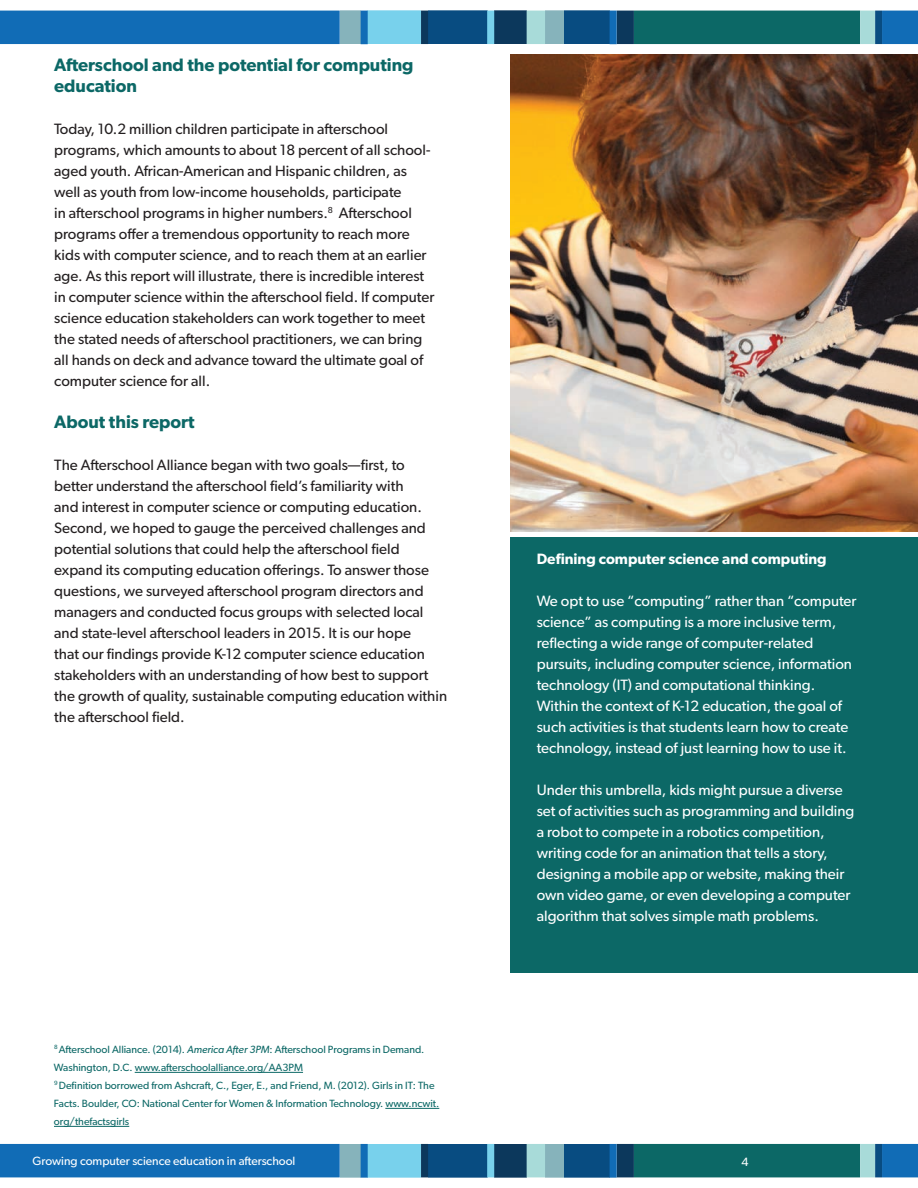
<style>
.page{position:relative;width:918px;height:1188px;background:#fff}
.page>*{position:absolute;margin:0;border:0;box-sizing:border-box;transform-origin:0 0}
.t1{font:600 18px/21px "Gibson";color:#0c6866}
.t2{font:15px/21px "Gibson";color:#231f20}
.t3{font:15px/21px "Gibson";color:#fff}
.t4{font:600 15px "Gibson";color:#fff}
.t5{font:12px "Gibson";color:#fff}
.t6{font:10.5px/18px "Gibson";color:#0c6866}
.s1{font-style:italic}
</style>
<div class="page">
<svg style="left:0;top:10px;width:918px;height:45px"></svg>
<svg style="left:0;top:1143px;width:918px;height:35px;background:#29779f"></svg>
<div style="left:511px;top:538px;width:407px;height:435px;background:#0c6866"></div>
<hr style="left:135px;top:1072px;width:168px;height:1px;background:#0c6866">
<hr style="left:385px;top:1108px;width:54px;height:1px;background:#0c6866">
<hr style="left:54px;top:1126px;width:75px;height:1px;background:#0c6866">
<img style="left:511px;top:55px;width:407px;height:476px">
<p class="t1" style="left:54px;top:54px;width:361px">Afterschool and the potential for computing education</p>
<p class="t2" style="left:54px;top:118px;width:382px">Today, 10.2 million children participate in afterschool programs, which amounts to about 18 percent of all school&shy;aged youth. African-American and Hispanic children, as well as youth from low-income households, participate<br>in afterschool programs in higher numbers.<sup>8</sup> Afterschool programs offer a tremendous opportunity to reach more kids with computer science, and to reach them at an earlier age. As this report will illustrate, there is incredible interest in computer science within the afterschool field. If computer science education stakeholders can work together to meet the stated needs of afterschool practitioners, we can bring all hands on deck and advance toward the ultimate goal of computer science for all.</p>
<p class="t1" style="left:54px;top:411px;width:142px">About this report</p>
<p class="t2" style="left:54px;top:454px;width:394px">The Afterschool Alliance began with two goals—first, to better understand the afterschool field’s familiarity with<br>and interest in computer science or computing education.<br>Second, we hoped to gauge the perceived challenges and potential solutions that could help the afterschool field expand its computing education offerings. To answer those questions, we surveyed afterschool program directors and managers and conducted focus groups with selected local and state-level afterschool leaders in 2015. It is our hope<br>that our findings provide K-12 computer science education stakeholders with an understanding of how best to support the growth of quality, sustainable computing education within the afterschool field.</p>
<p class="t6" style="left:54px;top:1040px;width:387px"><sup>8</sup> Afterschool Alliance. (2014). <span class="s1">America After 3PM</span>: Afterschool Programs in Demand.<br>Washington, D.C. www.afterschoolalliance.org/AA3PM<br><sup>9</sup> Definition borrowed from Ashcraft, C., Eger, E., and Friend, M. (2012). Girls in IT: The Facts. Boulder, CO: National Center for Women &amp; Information Technology. www.ncwit. org/thefactsgirls</p>
<p class="t4" style="left:537px;top:550px;width:291px">Defining computer science and computing</p>
<p class="t3" style="left:537px;top:590px;width:321px">We opt to use “computing” rather than “computer science” as computing is a more inclusive term, reflecting a wide range of computer-related pursuits, including computer science, information technology (IT) and computational thinking.<br>Within the context of K-12 education, the goal of such activities is that students learn how to create technology, instead of just learning how to use it.</p>
<p class="t3" style="left:537px;top:779px;width:319px">Under this umbrella, kids might pursue a diverse set of activities such as programming and building a robot to compete in a robotics competition, writing code for an animation that tells a story, designing a mobile app or website, making their own video game, or even developing a computer algorithm that solves simple math problems.</p>
<p class="t5" style="left:33px;top:1154px;width:264px">Growing computer science education in afterschool</p>
<p class="t5" style="left:741px;top:1155px;width:9px">4</p>
</div>
